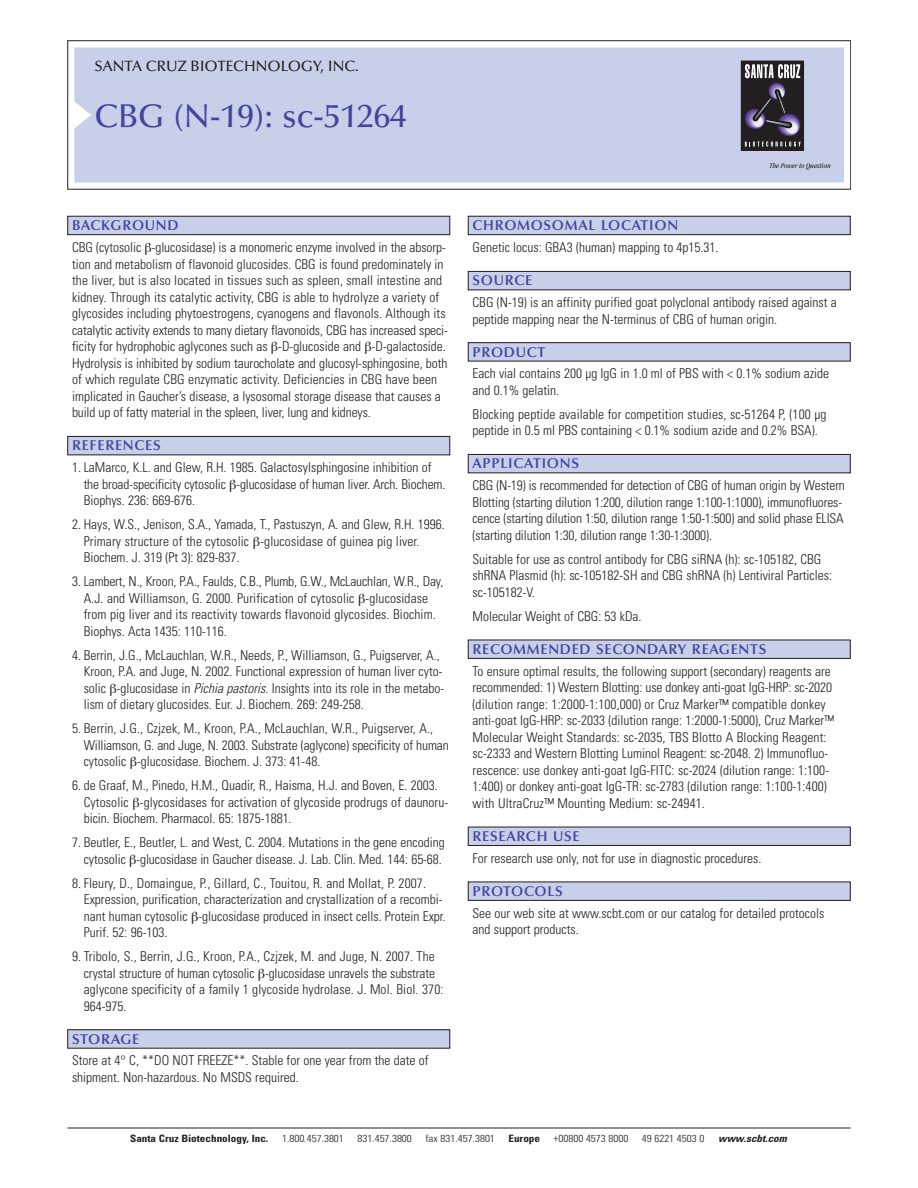
<style>
.page{position:relative;width:918px;height:1188px;background:#fff}
.page>*{position:absolute;margin:0;border:0;box-sizing:border-box;transform-origin:0 0}
.t1{font:500 33px "Optima";color:#41459c}
.t2{font:500 15px "Optima";color:#231f20}
.t3{font:600 14.25px "Optima";letter-spacing:.05em;color:#41459c}
.t4{font:300 condensed 13.5px/16.5px "Univers";color:#231f20}
.t5{font:300 condensed 10.2px "Univers";color:#231f20;scale:1.1 1}
.t6{font:700 condensed 10.2px "Univers";color:#231f20;scale:1.1 1}
.t7{font:italic 700 condensed 10.2px "Univers";color:#231f20;scale:1.1 1}
.t8{font:italic condensed 7.5px "Garamond";color:#231f20}
.s1{font-style:italic}
</style>
<div class="page">
<div style="left:74px;top:47px;width:770px;height:135px;background:#c7cfe9"></div>
<div style="left:741px;top:61px;width:62px;height:89px;background:#231f20"></div>
<div style="left:741px;top:61px;width:63px;height:90px;border:1px solid #231f20"></div>
<svg style="left:741px;top:64px;width:64px;height:83px"></svg>
<hr style="left:68px;top:1128px;width:782px;height:1px;background:#231f20">
<div style="left:68px;top:216px;width:382px;height:19px;background:#c7cfe9"></div>
<div style="left:68px;top:216px;width:382px;height:19px;border:1px solid #231f20"></div>
<div style="left:468px;top:216px;width:382px;height:19px;background:#c7cfe9"></div>
<div style="left:468px;top:216px;width:382px;height:19px;border:1px solid #231f20"></div>
<div style="left:468px;top:271px;width:382px;height:19px;background:#c7cfe9"></div>
<div style="left:468px;top:271px;width:382px;height:19px;border:1px solid #231f20"></div>
<div style="left:468px;top:343px;width:382px;height:18px;background:#c7cfe9"></div>
<div style="left:468px;top:342px;width:382px;height:19px;border:1px solid #231f20"></div>
<div style="left:468px;top:454px;width:382px;height:19px;background:#c7cfe9"></div>
<div style="left:468px;top:454px;width:382px;height:19px;border:1px solid #231f20"></div>
<div style="left:68px;top:436px;width:382px;height:19px;background:#c7cfe9"></div>
<div style="left:68px;top:436px;width:382px;height:19px;border:1px solid #231f20"></div>
<div style="left:468px;top:640px;width:382px;height:18px;background:#c7cfe9"></div>
<div style="left:468px;top:640px;width:382px;height:19px;border:1px solid #231f20"></div>
<div style="left:468px;top:827px;width:382px;height:18px;background:#c7cfe9"></div>
<div style="left:468px;top:827px;width:382px;height:19px;border:1px solid #231f20"></div>
<div style="left:468px;top:882px;width:382px;height:18px;background:#c7cfe9"></div>
<div style="left:468px;top:882px;width:382px;height:19px;border:1px solid #231f20"></div>
<div style="left:68px;top:1030px;width:382px;height:18px;background:#c7cfe9"></div>
<p class="t2" style="left:94px;top:60px;width:266px">SANTA CRUZ BIOTECHNOLOGY, INC.</p>
<h1 class="t1" style="left:94px;top:103px;width:314px">CBG (N-19): sc-51264</h1>
<p class="t3" style="left:72px;top:220px;width:108px">BACKGROUND</p>
<p class="t4" style="left:72px;top:241px;width:377px">CBG (cytosolic -glucosidase) is a monomeric enzyme involved in the absorp&shy;tion and metabolism of flavonoid glucosides. CBG is found predominately in the liver, but is also located in tissues such as spleen, small intestine and kidney. Through its catalytic activity, CBG is able to hydrolyze a variety of glycosides including phytoestrogens, cyanogens and flavonols. Although its catalytic activity extends to many dietary flavonoids, CBG has increased speci&shy;ficity for hydrophobic aglycones such as -D-glucoside and -D-galactoside.<br>Hydrolysis is inhibited by sodium taurocholate and glucosyl-sphingosine, both of which regulate CBG enzymatic activity. Deficiencies in CBG have been implicated in Gaucher’s disease, a lysosomal storage disease that causes a build up of fatty material in the spleen, liver, lung and kidneys.</p>
<p class="t3" style="left:72px;top:439px;width:90px">REFERENCES</p>
<p class="t4" style="left:84px;top:460px;width:363px;text-indent:-12px">1. LaMarco, K.L. and Glew, R.H. 1985. Galactosylsphingosine inhibition of the broad-specificity cytosolic -glucosidase of human liver. Arch. Biochem.<br>Biophys. 236: 669-676.</p>
<p class="t4" style="left:84px;top:517px;width:363px;text-indent:-12px">2. Hays, W.S., Jenison, S.A., Yamada, T., Pastuszyn, A. and Glew, R.H. 1996.<br>Primary structure of the cytosolic -glucosidase of guinea pig liver.<br>Biochem. J. 319 (Pt 3): 829-837.</p>
<p class="t4" style="left:84px;top:574px;width:361px;text-indent:-12px">3. Lambert, N., Kroon, P.A., Faulds, C.B., Plumb, G.W., McLauchlan, W.R., Day, A.J. and Williamson, G. 2000. Purification of cytosolic -glucosidase from pig liver and its reactivity towards flavonoid glycosides. Biochim.<br>Biophys. Acta 1435: 110-116.</p>
<p class="t4" style="left:84px;top:648px;width:362px;text-indent:-12px">4. Berrin, J.G., McLauchlan, W.R., Needs, P., Williamson, G., Puigserver, A., Kroon, P.A. and Juge, N. 2002. Functional expression of human liver cyto&shy;solic -glucosidase in <span class="s1">Pichia pastoris</span>. Insights into its role in the metabo&shy;lism of dietary glucosides. Eur. J. Biochem. 269: 249-258.</p>
<p class="t4" style="left:84px;top:721px;width:367px;text-indent:-12px">5. Berrin, J.G., Czjzek, M., Kroon, P.A., McLauchlan, W.R., Puigserver, A.,<br>Williamson, G. and Juge, N. 2003. Substrate (aglycone) specificity of human cytosolic -glucosidase. Biochem. J. 373: 41-48.</p>
<p class="t4" style="left:84px;top:778px;width:366px;text-indent:-12px">6. de Graaf, M., Pinedo, H.M., Quadir, R., Haisma, H.J. and Boven, E. 2003.<br>Cytosolic -glycosidases for activation of glycoside prodrugs of daunoru&shy;bicin. Biochem. Pharmacol. 65: 1875-1881.</p>
<p class="t4" style="left:72px;top:835px;width:374px;text-align:right">7. Beutler, E., Beutler, L. and West, C. 2004. Mutations in the gene encoding cytosolic -glucosidase in Gaucher disease. J. Lab. Clin. Med. 144: 65-68.</p>
<p class="t4" style="left:84px;top:876px;width:364px;text-indent:-12px">8. Fleury, D., Domaingue, P., Gillard, C., Touitou, R. and Mollat, P. 2007.<br>Expression, purification, characterization and crystallization of a recombi&shy;nant human cytosolic -glucosidase produced in insect cells. Protein Expr.<br>Purif. 52: 96-103.</p>
<p class="t4" style="left:84px;top:949px;width:361px;text-indent:-12px">9. Tribolo, S., Berrin, J.G., Kroon, P.A., Czjzek, M. and Juge, N. 2007. The crystal structure of human cytosolic -glucosidase unravels the substrate aglycone specificity of a family 1 glycoside hydrolase. J. Mol. Biol. 370:<br>964-975.</p>
<p class="t3" style="left:72px;top:1033px;width:69px">STORAGE</p>
<p class="t4" style="left:72px;top:1054px;width:358px">Store at 4° C, **DO NOT FREEZE**. Stable for one year from the date of shipment. Non-hazardous. No MSDS required.</p>
<p class="t8" style="left:769px;top:163px;width:63px">The Power to Question</p>
<p class="t3" style="left:473px;top:220px;width:207px">CHROMOSOMAL LOCATION</p>
<p class="t4" style="left:473px;top:241px;width:248px">Genetic locus: GBA3 (human) mapping to 4p15.31.</p>
<p class="t3" style="left:473px;top:274px;width:61px">SOURCE</p>
<p class="t4" style="left:473px;top:295px;width:366px">CBG (N-19) is an affinity purified goat polyclonal antibody raised against a peptide mapping near the N-terminus of CBG of human origin.</p>
<p class="t3" style="left:473px;top:346px;width:74px">PRODUCT</p>
<p class="t4" style="left:473px;top:367px;width:358px">Each vial contains 200 µg IgG in 1.0 ml of PBS with &lt; 0.1% sodium azide and 0.1% gelatin.</p>
<p class="t4" style="left:473px;top:407px;width:355px">Blocking peptide available for competition studies, sc-51264 P, (100 µg peptide in 0.5 ml PBS containing &lt; 0.1% sodium azide and 0.2% BSA).</p>
<p class="t3" style="left:473px;top:458px;width:108px">APPLICATIONS</p>
<p class="t4" style="left:473px;top:479px;width:374px">CBG (N-19) is recommended for detection of CBG of human origin by Western Blotting (starting dilution 1:200, dilution range 1:100-1:1000), immunofluores&shy;cence (starting dilution 1:50, dilution range 1:50-1:500) and solid phase ELISA (starting dilution 1:30, dilution range 1:30-1:3000).</p>
<p class="t4" style="left:473px;top:552px;width:361px">Suitable for use as control antibody for CBG siRNA (h): sc-105182, CBG shRNA Plasmid (h): sc-105182-SH and CBG shRNA (h) Lentiviral Particles: sc-105182-V.</p>
<p class="t4" style="left:473px;top:609px;width:171px">Molecular Weight of CBG: 53 kDa.</p>
<p class="t3" style="left:473px;top:643px;width:295px">RECOMMENDED SECONDARY REAGENTS</p>
<p class="t4" style="left:473px;top:664px;width:363px">To ensure optimal results, the following support (secondary) reagents are recommended: 1) Western Blotting: use donkey anti-goat IgG-HRP: sc-2020 (dilution range: 1:2000-1:100,000) or Cruz Marker™ compatible donkey anti-goat IgG-HRP: sc-2033 (dilution range: 1:2000-1:5000), Cruz Marker™ Molecular Weight Standards: sc-2035, TBS Blotto A Blocking Reagent: sc-2333 and Western Blotting Luminol Reagent: sc-2048. 2) Immunofluo&shy;rescence: use donkey anti-goat IgG-FITC: sc-2024 (dilution range: 1:100- 1:400) or donkey anti-goat IgG-TR: sc-2783 (dilution range: 1:100-1:400) with UltraCruz™ Mounting Medium: sc-24941.</p>
<p class="t3" style="left:473px;top:830px;width:109px">RESEARCH USE</p>
<p class="t4" style="left:473px;top:851px;width:290px">For research use only, not for use in diagnostic procedures.</p>
<p class="t3" style="left:473px;top:885px;width:92px">PROTOCOLS</p>
<p class="t4" style="left:473px;top:906px;width:353px">See our web site at www.scbt.com or our catalog for detailed protocols and support products.</p>
<p class="t6" style="left:130px;top:1135px;width:127px">Santa Cruz Biotechnology, Inc.</p>
<p class="t5" style="left:282px;top:1135px;width:58px">1.800.457.3801</p>
<p class="t5" style="left:357px;top:1135px;width:51px">831.457.3800</p>
<p class="t5" style="left:425px;top:1135px;width:65px">fax 831.457.3801</p>
<p class="t6" style="left:508px;top:1135px;width:30px">Europe</p>
<p class="t5" style="left:554px;top:1135px;width:69px">+00800 4573 8000</p>
<p class="t5" style="left:642px;top:1135px;width:58px">49 6221 4503 0</p>
<p class="t7" style="left:718px;top:1135px;width:66px">www.scbt.com</p>
</div>
